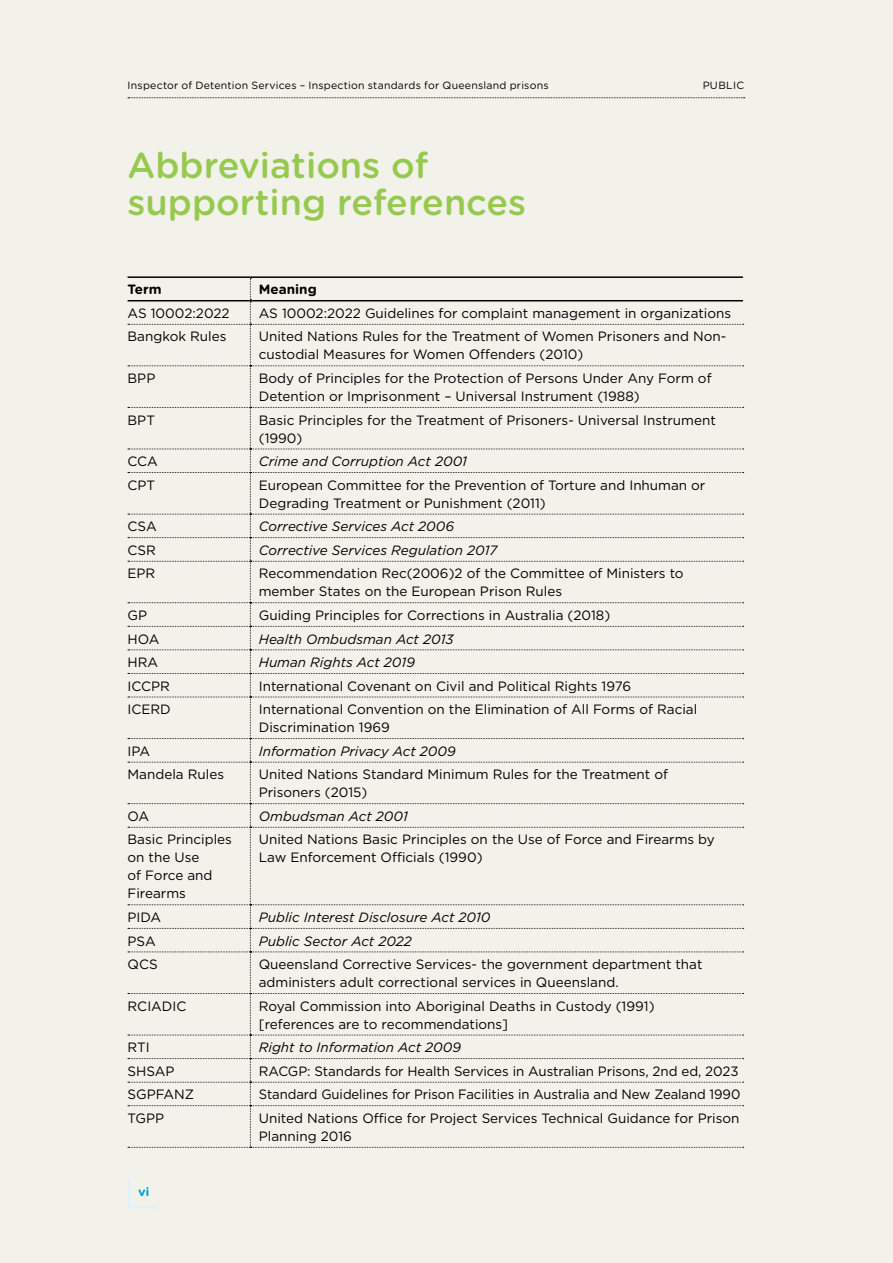
<style>
.page{position:relative;width:893px;height:1263px;background:#f2f1ea}
.page>*{position:absolute;margin:0;border:0;box-sizing:border-box;transform-origin:0 0}
.t1{font:500 36px/37.5px "Gotham Rounded";color:#96ca4f}
.t2{font:13.5px/18px "Gotham";color:#000}
.t3{font:italic 13.5px "Gotham";color:#000}
.t4{font:700 13.5px "Gotham Rounded";color:#000}
.t5{font:500 12px "Gotham Rounded";color:#00a5da}
.t6{font:10.5px "Gotham Rounded";letter-spacing:.025em;color:#000}
</style>
<div class="page">
<svg style="left:128px;top:97px;width:617px;height:1px"></svg>
<svg style="left:127px;top:1178px;width:31px;height:30px"></svg>
<hr style="left:128px;top:276px;width:122px;height:2px;background:#000">
<hr style="left:250px;top:276px;width:493px;height:2px;background:#000">
<svg style="left:128px;top:278px;width:616px;height:870px"></svg>
<p class="t6" style="left:128px;top:78px;width:423px">Inspector of Detention Services – Inspection standards for Queensland prisons</p>
<p class="t6" style="left:703px;top:78px;width:43px">PUBLIC</p>
<h1 class="t1" style="left:128px;top:145px;width:400px">Abbreviations of supporting references</h1>
<p class="t4" style="left:128px;top:280px;width:36px">Term</p>
<p class="t4" style="left:259px;top:280px;width:59px">Meaning</p>
<p class="t2" style="left:128px;top:304px;width:104px">AS 10002:2022</p>
<p class="t2" style="left:259px;top:304px;width:474px">AS 10002:2022 Guidelines for complaint management in organizations</p>
<p class="t2" style="left:128px;top:327px;width:100px">Bangkok Rules</p>
<p class="t2" style="left:259px;top:327px;width:469px">United Nations Rules for the Treatment of Women Prisoners and Non&shy;custodial Measures for Women Offenders (2010)</p>
<p class="t2" style="left:128px;top:369px;width:29px">BPP</p>
<p class="t2" style="left:259px;top:369px;width:454px">Body of Principles for the Protection of Persons Under Any Form of<br>Detention or Imprisonment – Universal Instrument (1988)</p>
<p class="t2" style="left:128px;top:410px;width:29px">BPT</p>
<p class="t2" style="left:259px;top:410px;width:458px">Basic Principles for the Treatment of Prisoners- Universal Instrument (1990)</p>
<p class="t2" style="left:128px;top:452px;width:32px">CCA</p>
<p class="t3" style="left:259px;top:453px;width:210px">Crime and Corruption Act 2001</p>
<p class="t2" style="left:128px;top:476px;width:29px">CPT</p>
<p class="t2" style="left:259px;top:476px;width:448px">European Committee for the Prevention of Torture and Inhuman or<br>Degrading Treatment or Punishment (2011)</p>
<p class="t2" style="left:128px;top:517px;width:31px">CSA</p>
<p class="t3" style="left:259px;top:518px;width:197px">Corrective Services Act 2006</p>
<p class="t2" style="left:128px;top:541px;width:30px">CSR</p>
<p class="t3" style="left:259px;top:541px;width:240px">Corrective Services Regulation 2017</p>
<p class="t2" style="left:128px;top:564px;width:29px">EPR</p>
<p class="t2" style="left:259px;top:564px;width:426px">Recommendation Rec(2006)2 of the Committee of Ministers to member States on the European Prison Rules</p>
<p class="t2" style="left:128px;top:606px;width:21px">GP</p>
<p class="t2" style="left:259px;top:606px;width:353px">Guiding Principles for Corrections in Australia (2018)</p>
<p class="t2" style="left:128px;top:629px;width:33px">HOA</p>
<p class="t3" style="left:259px;top:630px;width:196px">Health Ombudsman Act 2013</p>
<p class="t2" style="left:128px;top:653px;width:32px">HRA</p>
<p class="t3" style="left:259px;top:654px;width:158px">Human Rights Act 2019</p>
<p class="t2" style="left:128px;top:676px;width:44px">ICCPR</p>
<p class="t2" style="left:259px;top:676px;width:374px">International Covenant on Civil and Political Rights 1976</p>
<p class="t2" style="left:128px;top:700px;width:45px">ICERD</p>
<p class="t2" style="left:259px;top:700px;width:440px">International Convention on the Elimination of All Forms of Racial<br>Discrimination 1969</p>
<p class="t2" style="left:128px;top:742px;width:24px">IPA</p>
<p class="t3" style="left:259px;top:742px;width:199px">Information Privacy Act 2009</p>
<p class="t2" style="left:128px;top:765px;width:98px">Mandela Rules</p>
<p class="t2" style="left:259px;top:765px;width:411px">United Nations Standard Minimum Rules for the Treatment of<br>Prisoners (2015)</p>
<p class="t2" style="left:128px;top:807px;width:23px">OA</p>
<p class="t3" style="left:259px;top:807px;width:151px">Ombudsman Act 2001</p>
<p class="t2" style="left:128px;top:830px;width:106px">Basic Principles on the Use<br>of Force and<br>Firearms</p>
<p class="t2" style="left:259px;top:830px;width:457px">United Nations Basic Principles on the Use of Force and Firearms by<br>Law Enforcement Officials (1990)</p>
<p class="t2" style="left:128px;top:908px;width:35px">PIDA</p>
<p class="t3" style="left:259px;top:908px;width:233px">Public Interest Disclosure Act 2010</p>
<p class="t2" style="left:128px;top:931px;width:30px">PSA</p>
<p class="t3" style="left:259px;top:932px;width:155px">Public Sector Act 2022</p>
<p class="t2" style="left:128px;top:955px;width:32px">QCS</p>
<p class="t2" style="left:259px;top:955px;width:445px">Queensland Corrective Services- the government department that administers adult correctional services in Queensland.</p>
<p class="t2" style="left:128px;top:996px;width:60px">RCIADIC</p>
<p class="t2" style="left:259px;top:996px;width:397px">Royal Commission into Aboriginal Deaths in Custody (1991) [references are to recommendations]</p>
<p class="t2" style="left:128px;top:1038px;width:24px">RTI</p>
<p class="t3" style="left:259px;top:1039px;width:204px">Right to Information Act 2009</p>
<p class="t2" style="left:128px;top:1062px;width:49px">SHSAP</p>
<p class="t2" style="left:259px;top:1062px;width:481px">RACGP: Standards for Health Services in Australian Prisons, 2nd ed, 2023</p>
<p class="t2" style="left:128px;top:1085px;width:68px">SGPFANZ</p>
<p class="t2" style="left:259px;top:1085px;width:483px">Standard Guidelines for Prison Facilities in Australia and New Zealand 1990</p>
<p class="t2" style="left:128px;top:1109px;width:38px">TGPP</p>
<p class="t2" style="left:259px;top:1109px;width:482px">United Nations Office for Project Services Technical Guidance for Prison<br>Planning 2016</p>
<p class="t5" style="left:139px;top:1184px;width:12px">vi</p>
</div>
